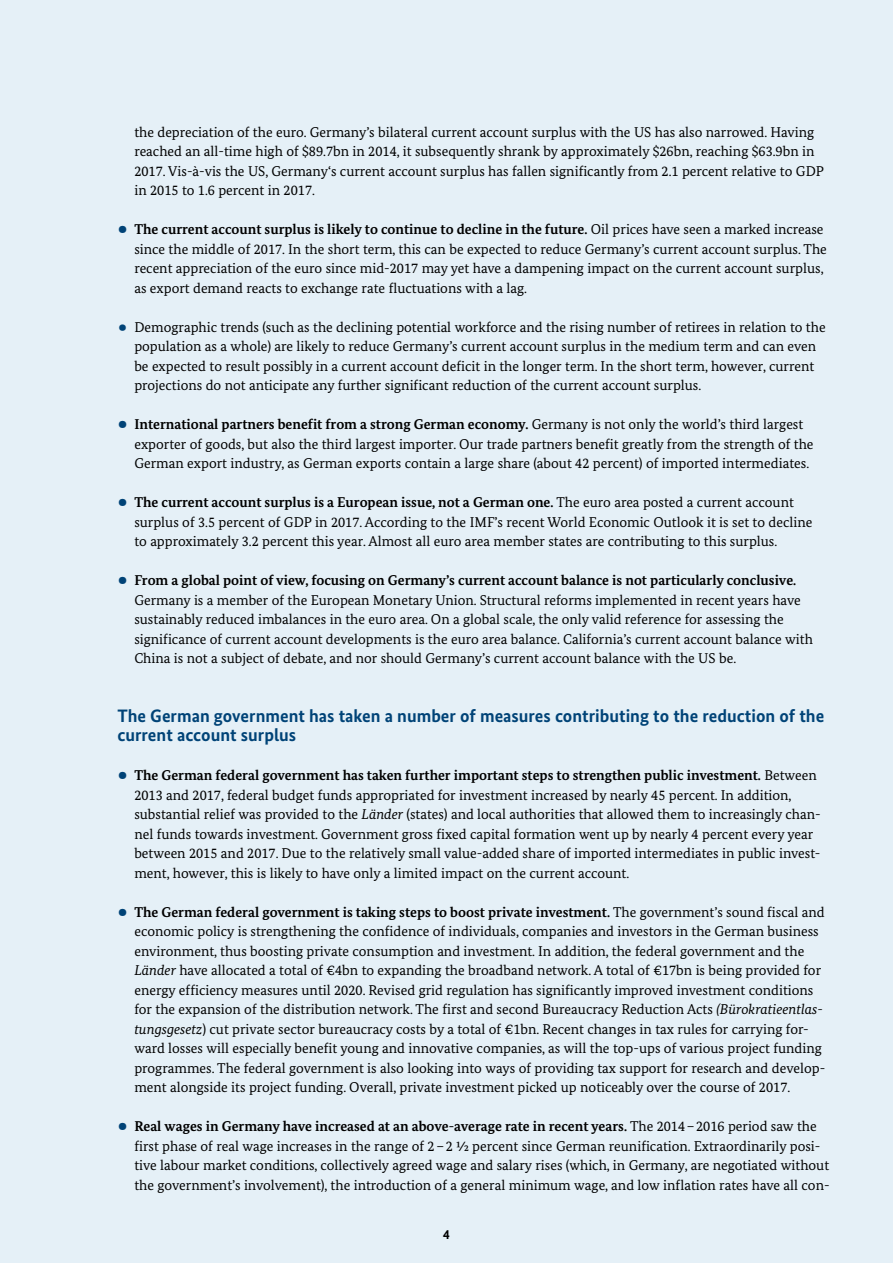
<style>
.page{position:relative;width:893px;height:1263px;background:#e5f0f7}
.page>*{position:absolute;margin:0;border:0;box-sizing:border-box;transform-origin:0 0}
.t1{font:700 18px/19.5px "Bundes Sans";color:#004377}
.t2{font:14.25px/19.5px "Bundes Serif";color:#000}
.t3{font:700 13.5px "Bundes Sans";color:#000}
.s1{font-weight:700;font-size:31.5px;color:#004377}
.s2{font-weight:700}
.s3{font-size:31.5px;color:#004377}
.s4{font-style:italic}
</style>
<div class="page">
<p class="t2" style="left:134px;top:122px;width:691px">the depreciation of the euro. Germany’s bilateral current account surplus with the US has also narrowed. Having reached an all-time high of $89.7bn in 2014, it subsequently shrank by approximately $26bn, reaching $63.9bn in 2017. Vis-à-vis the US, Germany‘s current account surplus has fallen significantly from 2.1 percent relative to GDP in 2015 to 1.6 percent in 2017.</p>
<p class="t2" style="left:134px;top:219px;width:694px;text-indent:-17px"><span class="s1">•</span> <span class="s2">The current account surplus is likely to continue to decline in the future.</span> Oil prices have seen a marked increase since the middle of 2017. In the short term, this can be expected to reduce Germany’s current account surplus. The recent appreciation of the euro since mid-2017 may yet have a dampening impact on the current account surplus, as export demand reacts to exchange rate fluctuations with a lag.</p>
<p class="t2" style="left:134px;top:317px;width:693px;text-indent:-17px"><span class="s3">•</span> Demographic trends (such as the declining potential workforce and the rising number of retirees in relation to the population as a whole) are likely to reduce Germany’s current account surplus in the medium term and can even be expected to result possibly in a current account deficit in the longer term. In the short term, however, current projections do not anticipate any further significant reduction of the current account surplus.</p>
<p class="t2" style="left:134px;top:414px;width:681px;text-indent:-17px"><span class="s1">•</span> <span class="s2">International partners benefit from a strong German economy.</span> Germany is not only the world’s third largest exporter of goods, but also the third largest importer. Our trade partners benefit greatly from the strength of the<br>German export industry, as German exports contain a large share (about 42 percent) of imported intermediates.</p>
<p class="t2" style="left:134px;top:492px;width:680px;text-indent:-17px"><span class="s1">•</span> <span class="s2">The current account surplus is a European issue, not a German one.</span> The euro area posted a current account surplus of 3.5 percent of GDP in 2017. According to the IMF’s recent World Economic Outlook it is set to decline to approximately 3.2 percent this year. Almost all euro area member states are contributing to this surplus.</p>
<p class="t2" style="left:134px;top:570px;width:680px;text-indent:-17px"><span class="s1">•</span> <span class="s2">From a global point of view, focusing on Germany’s current account balance is not particularly conclusive.<br></span>Germany is a member of the European Monetary Union. Structural reforms implemented in recent years have sustainably reduced imbalances in the euro area. On a global scale, the only valid reference for assessing the significance of current account developments is the euro area balance. California’s current account balance with China is not a subject of debate, and nor should Germany’s current account balance with the US be.</p>
<p class="t1" style="left:117px;top:705px;width:708px">The German government has taken a number of measures contributing to the reduction of the current account surplus</p>
<p class="t2" style="left:134px;top:765px;width:688px;text-indent:-17px"><span class="s1">•</span> <span class="s2">The German federal government has taken further important steps to strengthen public investment.</span> Between 2013 and 2017, federal budget funds appropriated for investment increased by nearly 45 percent. In addition, substantial relief was provided to the <span class="s4">Länder</span> (states) and local authorities that allowed them to increasingly chan&shy;nel funds towards investment. Government gross fixed capital formation went up by nearly 4 percent every year between 2015 and 2017. Due to the relatively small value-added share of imported intermediates in public invest&shy;ment, however, this is likely to have only a limited impact on the current account.</p>
<p class="t2" style="left:134px;top:902px;width:692px;text-indent:-17px"><span class="s1">•</span> <span class="s2">The German federal government is taking steps to boost private investment.</span> The government’s sound fiscal and economic policy is strengthening the confidence of individuals, companies and investors in the German business environment, thus boosting private consumption and investment. In addition, the federal government and the <span class="s4">Länder</span> have allocated a total of €4bn to expanding the broadband network. A total of €17bn is being provided for energy efficiency measures until 2020. Revised grid regulation has significantly improved investment conditions for the expansion of the distribution network. The first and second Bureaucracy Reduction Acts <span class="s4">(Bürokratieentlas&shy;tungsgesetz</span>) cut private sector bureaucracy costs by a total of €1bn. Recent changes in tax rules for carrying for&shy;ward losses will especially benefit young and innovative companies, as will the top-ups of various project funding programmes. The federal government is also looking into ways of providing tax support for research and develop&shy;ment alongside its project funding. Overall, private investment picked up noticeably over the course of 2017.</p>
<p class="t2" style="left:134px;top:1116px;width:697px;text-indent:-17px"><span class="s1">•</span> <span class="s2">Real wages in Germany have increased at an above-average rate in recent years.</span> The 2014–2016 period saw the first phase of real wage increases in the range of 2–2 ½ percent since German reunification. Extraordinarily posi&shy;tive labour market conditions, collectively agreed wage and salary rises (which, in Germany, are negotiated without the government’s involvement), the introduction of a general minimum wage, and low inflation rates have all con-</p>
<p class="t3" style="left:443px;top:1226px;width:8px">4</p>
</div>
